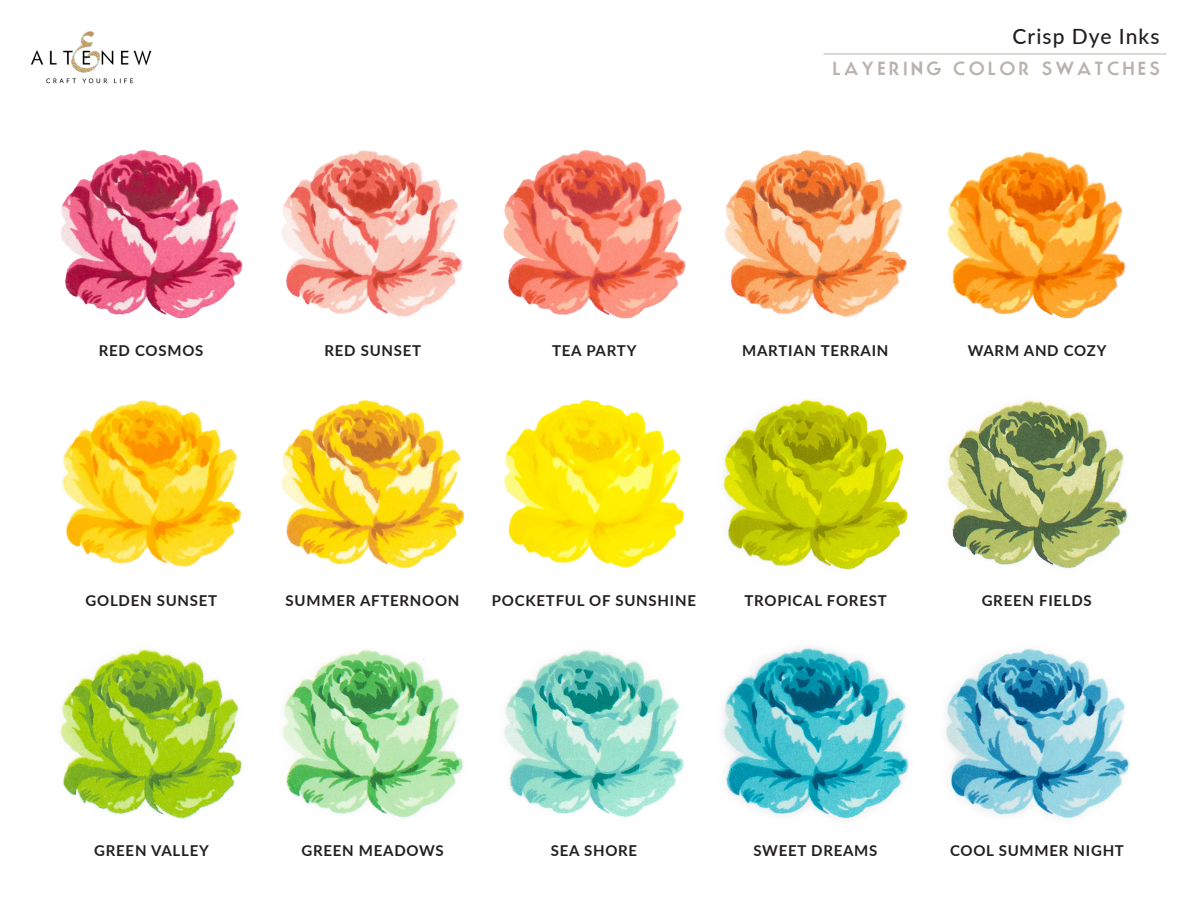
<style>
.page{position:relative;width:1188px;height:918px;background:#fff}
.page>*{position:absolute;margin:0;border:0;box-sizing:border-box;transform-origin:0 0}
.t1{font:500 21px "Lato";letter-spacing:.05em;color:#231f20}
.t2{font:700 18px "Movement";letter-spacing:.2em;color:#b9b3ae}
.t3{font:700 15px "Lato";letter-spacing:.05em;color:#231f20}
</style>
<div class="page">
<img style="left:31px;top:31px;width:121px;height:53px">
<hr style="left:824px;top:54px;width:342px;height:1px;background:#b9b3ae">
<img style="left:61px;top:150px;width:182px;height:169px">
<img style="left:282px;top:150px;width:181px;height:167px">
<img style="left:503px;top:150px;width:183px;height:169px">
<img style="left:725px;top:150px;width:182px;height:168px">
<img style="left:947px;top:151px;width:179px;height:168px">
<img style="left:62px;top:400px;width:180px;height:168px">
<img style="left:281px;top:400px;width:184px;height:169px">
<img style="left:504px;top:400px;width:181px;height:168px">
<img style="left:723px;top:399px;width:185px;height:171px">
<img style="left:947px;top:400px;width:181px;height:169px">
<img style="left:60px;top:649px;width:182px;height:170px">
<img style="left:282px;top:649px;width:181px;height:169px">
<img style="left:504px;top:649px;width:180px;height:168px">
<img style="left:723px;top:646px;width:186px;height:173px">
<img style="left:945px;top:648px;width:185px;height:171px">
<h1 class="t1" style="left:1013px;top:21px;width:148px">Crisp Dye Inks</h1>
<p class="t2" style="left:833px;top:57px;width:328px">LAYERING COLOR SWATCHES</p>
<p class="t3" style="left:99px;top:340px;width:106px">RED COSMOS</p>
<p class="t3" style="left:324px;top:340px;width:98px">RED SUNSET</p>
<p class="t3" style="left:552px;top:340px;width:86px">TEA PARTY</p>
<p class="t3" style="left:742px;top:340px;width:148px">MARTIAN TERRAIN</p>
<p class="t3" style="left:968px;top:340px;width:140px">WARM AND COZY</p>
<p class="t3" style="left:86px;top:590px;width:133px">GOLDEN SUNSET</p>
<p class="t3" style="left:286px;top:590px;width:175px">SUMMER AFTERNOON</p>
<p class="t3" style="left:492px;top:590px;width:206px">POCKETFUL OF SUNSHINE</p>
<p class="t3" style="left:745px;top:590px;width:144px">TROPICAL FOREST</p>
<p class="t3" style="left:982px;top:590px;width:112px">GREEN FIELDS</p>
<p class="t3" style="left:94px;top:839px;width:116px">GREEN VALLEY</p>
<p class="t3" style="left:301px;top:839px;width:144px">GREEN MEADOWS</p>
<p class="t3" style="left:551px;top:839px;width:88px">SEA SHORE</p>
<p class="t3" style="left:753px;top:839px;width:126px">SWEET DREAMS</p>
<p class="t3" style="left:950px;top:839px;width:175px">COOL SUMMER NIGHT</p>
</div>
